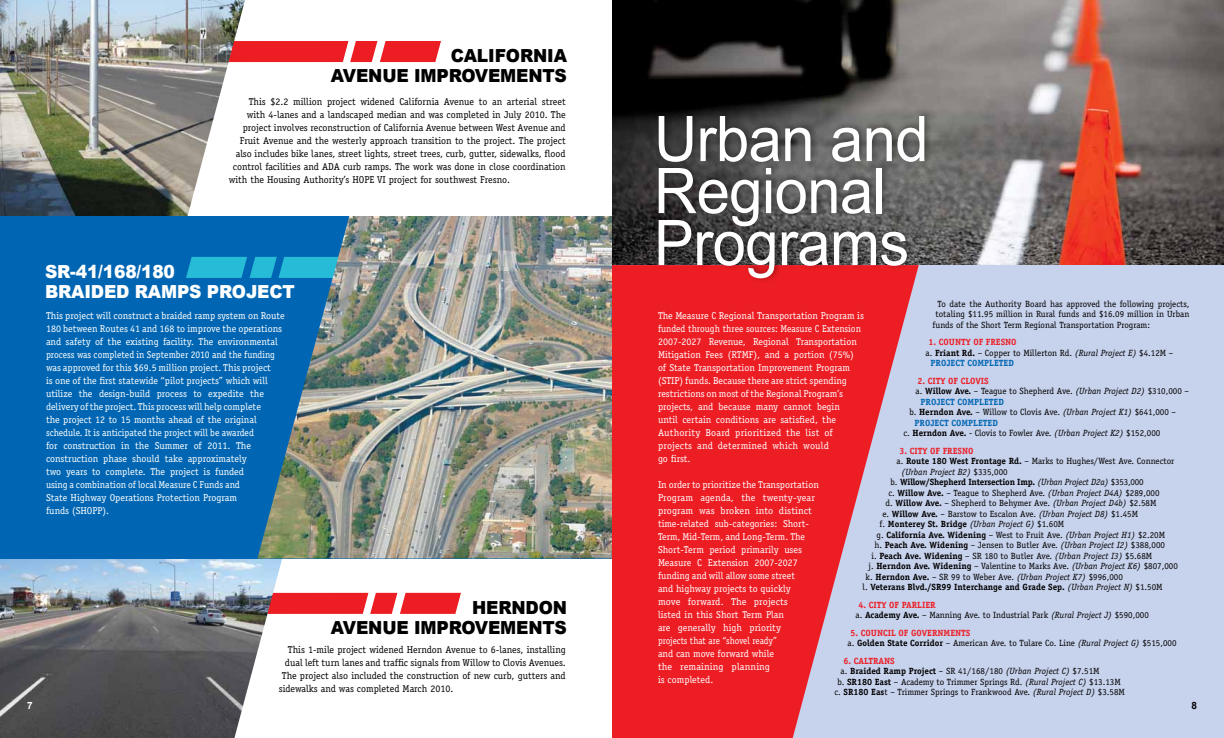
<style>
.page{position:relative;width:1224px;height:738px;background:#fff}
.page>*{position:absolute;margin:0;border:0;box-sizing:border-box;transform-origin:0 0}
.t1{font:63px/52px "Arial";letter-spacing:-.01em;color:#fff;scale:.95 1}
.t2{font:900 18px/20px "Arial";letter-spacing:-.01em;color:#000;text-align:right;scale:.95 1}
.t3{font:900 18px/20px "Arial";letter-spacing:-.01em;color:#fff;scale:.95 1}
.t4{font:10px/13px "Officina Serif";color:#fff}
.t5{font:10px "Officina Serif";color:#000}
.t6{font:700 10px "Arial";color:#fff}
.t7{font:700 10px "Arial";color:#000}
.t8{font:9px/10.5px "Officina Serif";color:#000}
.t9{font:700 9px "Officina Serif";color:#000}
.t10{font:700 9px "Officina Serif";letter-spacing:-.02em;color:#000}
.t11{font:700 9px "Officina Serif";color:#ed1d24}
.t12{font:700 9px "Officina Serif";color:#0066b3}
.t13{font:italic 9px "Officina Serif";color:#000}
.s1{font-weight:700}
.s2{font-style:italic}
.s3{font-style:normal}
.s4{font-weight:400}
.s5{font-weight:400;font-style:italic}
.s6{font-weight:700;color:#ed1d24}
</style>
<div class="page">
<svg style="left:245px;top:41px;width:196px;height:21px;background:#ee3238"></svg>
<svg style="left:282px;top:593px;width:179px;height:21px;background:#ee353b"></svg>
<img style="left:0;top:0;width:245px;height:216px">
<img style="left:0;top:559px;width:282px;height:179px">
<img style="left:612px;top:0;width:612px;height:265px">
<div style="left:612px;top:265px;width:612px;height:473px;background:#c7d2ec"></div>
<svg style="left:612px;top:265px;width:302px;height:473px;fill:#ed1d24"></svg>
<div style="left:0;top:216px;width:612px;height:343px;background:#0066b3"></div>
<svg style="left:186px;top:257px;width:71px;height:21px"></svg>
<img style="left:257px;top:216px;width:355px;height:343px">
<div style="left:654px;top:108px;width:279px;height:175px;background:#000;opacity:.4"></div>
<h2 class="t2" style="left:331px;top:45px;width:250px">CALIFORNIA<br>AVENUE IMPROVEMENTS</h2>
<p class="t5" style="left:249px;top:96px;width:318px">This $2.2 million project widened California Avenue to an arterial street</p>
<p class="t5" style="left:247px;top:109px;width:320px">with 4-lanes and a landscaped median and was completed in July 2010. The</p>
<p class="t5" style="left:243px;top:122px;width:324px">project involves reconstruction of California Avenue between West Avenue and</p>
<p class="t5" style="left:240px;top:135px;width:327px">Fruit Avenue and the westerly approach transition to the project. The project</p>
<p class="t5" style="left:236px;top:148px;width:331px">also includes bike lanes, street lights, street trees, curb, gutter, sidewalks, flood</p>
<p class="t5" style="left:233px;top:161px;width:334px">control facilities and ADA curb ramps. The work was done in close coordination</p>
<p class="t5" style="left:229px;top:174px;width:283px">with the Housing Authority’s HOPE VI project for southwest Fresno.</p>
<h2 class="t3" style="left:45px;top:261px;width:265px">SR-41/168/180<br>BRAIDED RAMPS PROJECT</h2>
<p class="t4" style="left:46px;top:309px;width:240px">This project will construct a braided ramp system on Route 180 between Routes 41 and 168 to improve the operations and safety of the existing facility. The environmental process was completed in September 2010 and the funding was approved for this $69.5 million project. This project<br>is one of the first statewide “pilot projects” which will utilize the design-build process to expedite the delivery of the project. This process will help complete<br>the project 12 to 15 months ahead of the original schedule. It is anticipated the project will be awarded<br>for construction in the Summer of 2011. The construction phase should take approximately<br>two years to complete. The project is funded<br>using a combination of local Measure C Funds and<br>State Highway Operations Protection Program<br>funds (SHOPP).</p>
<p class="t6" style="left:27px;top:699px;width:7px">7</p>
<h2 class="t2" style="left:331px;top:597px;width:250px">HERNDON<br>AVENUE IMPROVEMENTS</h2>
<p class="t5" style="left:288px;top:644px;width:279px">This 1-mile project widened Herndon Avenue to 6-lanes, installing</p>
<p class="t5" style="left:285px;top:657px;width:282px">dual left turn lanes and traffic signals from Willow to Clovis Avenues.</p>
<p class="t5" style="left:282px;top:670px;width:285px">The project also included the construction of new curb, gutters and</p>
<p class="t5" style="left:279px;top:683px;width:176px">sidewalks and was completed March 2010.</p>
<h1 class="t1" style="left:654px;top:114px;width:291px">Urban and<br>Regional<br>Programs</h1>
<p class="t8" style="left:937px;top:299px;width:253px">To date the Authority Board has approved the following projects,</p>
<p class="t8" style="left:936px;top:309px;width:255px">totaling $11.95 million in Rural funds and $16.09 million in Urban</p>
<p class="t8" style="left:933px;top:320px;width:219px">funds of the Short Term Regional Transportation Program:</p>
<p class="t11" style="left:929px;top:337px;width:90px">1. COUNTY OF FRESNO</p>
<p class="t8" style="left:926px;top:348px;width:249px">a. <span class="s1">Friant Rd.</span> – Copper to Millerton Rd. <span class="s2">(Rural Project E)</span> $4.12M –</p>
<p class="t12" style="left:931px;top:358px;width:85px">PROJECT COMPLETED</p>
<p class="t11" style="left:918px;top:375px;width:73px">2. CITY OF CLOVIS</p>
<p class="t8" style="left:916px;top:386px;width:275px">a. <span class="s1">Willow Ave.</span> – Teague to Shepherd Ave. <span class="s2">(Urban Project D2)</span> $310,000 –</p>
<p class="t12" style="left:921px;top:396px;width:85px">PROJECT COMPLETED</p>
<p class="t8" style="left:910px;top:407px;width:268px">b. <span class="s1">Herndon Ave.</span> – Willow to Clovis Ave. <span class="s2">(Urban Project K1)</span> $641,000 –</p>
<p class="t12" style="left:915px;top:417px;width:85px">PROJECT COMPLETED</p>
<p class="t8" style="left:904px;top:428px;width:258px">c. <span class="s1">Herndon Ave.</span> - Clovis to Fowler Ave. <span class="s2">(Urban Project K2)</span> $152,000</p>
<p class="t11" style="left:900px;top:445px;width:75px">3. CITY OF FRESNO</p>
<p class="t8" style="left:897px;top:456px;width:279px">a. <span class="s1">Route 180 West Frontage Rd.</span> – Marks to Hughes/West Ave. Connector</p>
<p class="t13" style="left:902px;top:467px;width:108px">(Urban Project B2) <span class="s3">$335,000</span></p>
<p class="t10" style="left:891px;top:477px;width:255px"><span class="s4">b.</span> Willow/Shepherd Intersection Imp. <span class="s5">(Urban Project D2a)</span> <span class="s4">$353,000</span></p>
<p class="t8" style="left:889px;top:488px;width:273px">c. <span class="s1">Willow Ave.</span> – Teague to Shepherd Ave. <span class="s2">(Urban Project D4A)</span> $289,000</p>
<p class="t8" style="left:886px;top:498px;width:272px">d. <span class="s1">Willow Ave.</span> – Shepherd to Behymer Ave. <span class="s2">(Urban Project D4b)</span> $2.58M</p>
<p class="t8" style="left:883px;top:509px;width:257px">e. <span class="s1">Willow Ave.</span> – Barstow to Escalon Ave. <span class="s2">(Urban Project D8)</span> $1.45M</p>
<p class="t9" style="left:880px;top:519px;width:186px"><span class="s4">f.</span> Monterey St. Bridge <span class="s5">(Urban Project G)</span> <span class="s4">$1.60M</span></p>
<p class="t8" style="left:877px;top:530px;width:290px">g. <span class="s1">California Ave. Widening</span> – West to Fruit Ave. <span class="s2">(Urban Project H1)</span> $2.20M</p>
<p class="t8" style="left:875px;top:540px;width:292px">h. <span class="s1">Peach Ave. Widening</span> – Jensen to Butler Ave. <span class="s2">(Urban Project I2)</span> $388,000</p>
<p class="t8" style="left:872px;top:551px;width:282px">i. <span class="s1">Peach Ave. Widening</span> – SR 180 to Butler Ave. <span class="s2">(Urban Project I3)</span> $5.68M</p>
<p class="t8" style="left:869px;top:561px;width:311px">j. <span class="s1">Herndon Ave. Widening</span> – Valentine to Marks Ave. <span class="s2">(Urban Project K6)</span> $807,000</p>
<p class="t8" style="left:866px;top:572px;width:259px">k. <span class="s1">Herndon Ave.</span> – SR 99 to Weber Ave. <span class="s2">(Urban Project K7)</span> $996,000</p>
<p class="t9" style="left:863px;top:582px;width:302px"><span class="s4">l.</span> Veterans Blvd./SR99 Interchange and Grade Sep. <span class="s5">(Urban Project N)</span> <span class="s4">$1.50M</span></p>
<p class="t8" style="left:856px;top:600px;width:295px;text-indent:3px"><span class="s6">4. CITY OF PARLIER<br></span>a. <span class="s1">Academy Ave.</span> – Manning Ave. to Industrial Park <span class="s2">(Rural Project J)</span> $590,000</p>
<p class="t8" style="left:848px;top:628px;width:331px;text-indent:3px"><span class="s6">5. COUNCIL OF GOVERNMENTS<br></span>a. <span class="s1">Golden State Corridor</span> – American Ave. to Tulare Co. Line <span class="s2">(Rural Project G)</span> $515,000</p>
<p class="t11" style="left:844px;top:655px;width:53px">6. CALTRANS</p>
<p class="t8" style="left:841px;top:666px;width:260px">a. <span class="s1">Braided Ramp Project</span> – SR 41/168/180 <span class="s2">(Urban Project C)</span> $7.51M</p>
<p class="t8" style="left:838px;top:677px;width:285px">b. <span class="s1">SR180 East</span> – Academy to Trimmer Springs Rd. <span class="s2">(Rural Project C)</span> $13.13M</p>
<p class="t8" style="left:835px;top:687px;width:292px">c. <span class="s1">SR180 Eas</span>t – Trimmer Springs to Frankwood Ave. <span class="s2">(Rural Project D)</span> $3.58M</p>
<p class="t4" style="left:658px;top:309px;width:207px">The Measure C Regional Transportation Program is funded through three sources: Measure C Extension 2007-2027 Revenue, Regional Transportation Mitigation Fees (RTMF), and a portion (75%) of State Transportation Improvement Program (STIP) funds. Because there are strict spending restrictions on most of the Regional Program’s projects, and because many cannot begin<br>until certain conditions are satisfied, the Authority Board prioritized the list of projects and determined which would<br>go first.</p>
<p class="t4" style="left:658px;top:478px;width:162px">In order to prioritize the Transportation<br>Program agenda, the twenty-year program was broken into distinct time-related sub-categories: Short-<br>Term, Mid-Term, and Long-Term. The<br>Short-Term period primarily uses<br>Measure C Extension 2007-2027 funding and will allow some street<br>and highway projects to quickly<br>move forward. The projects<br>listed in this Short Term Plan<br>are generally high priority<br>projects that are “shovel ready”<br>and can move forward while<br>the remaining planning<br>is completed.</p>
<p class="t7" style="left:1191px;top:699px;width:7px">8</p>
</div>
